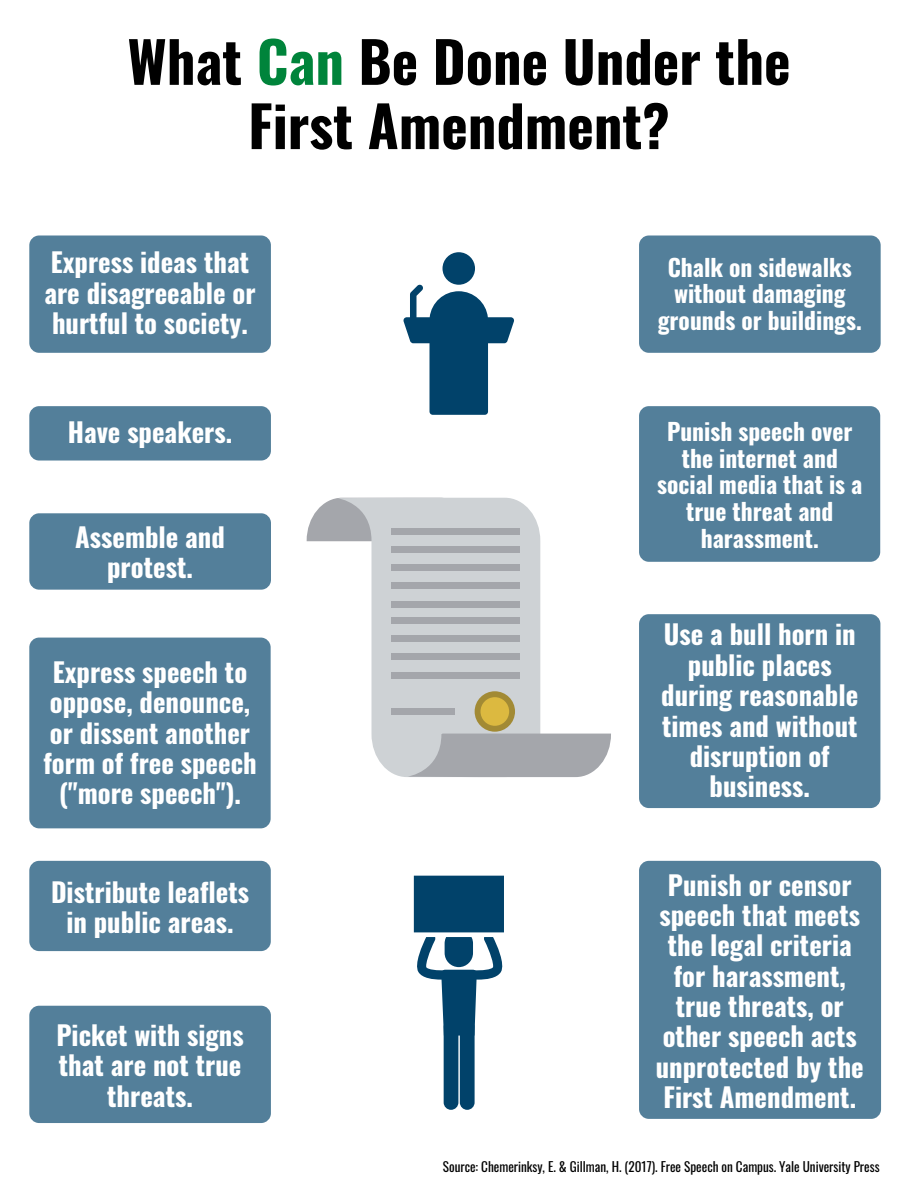
<style>
.page{position:relative;width:918px;height:1188px;background:#fff}
.page>*{position:absolute;margin:0;border:0;box-sizing:border-box;transform-origin:0 0}
.t1{font:700 56.4px/64.2px "Oswald";color:#000;text-align:center}
.t2{font:700 26.7px/30.3px "Oswald";color:#fff;text-align:center}
.t3{font:700 23.55px/26.7px "Oswald";color:#fff;text-align:center}
.t4{font:13.2px "Oswald";color:#000}
.s1{color:#00843b}
</style>
<div class="page">
<svg style="left:307px;top:498px;width:30px;height:43px"></svg>
<svg style="left:337px;top:498px;width:203px;height:279px;fill:#ced2d5"></svg>
<svg style="left:407px;top:734px;width:204px;height:43px"></svg>
<div style="left:391px;top:528px;width:129px;height:7px;background:#a4a6ab"></div>
<div style="left:391px;top:546px;width:129px;height:7px;background:#a4a6ab"></div>
<div style="left:391px;top:564px;width:129px;height:7px;background:#a4a6ab"></div>
<div style="left:391px;top:582px;width:129px;height:7px;background:#a4a6ab"></div>
<div style="left:391px;top:601px;width:129px;height:7px;background:#a4a6ab"></div>
<div style="left:391px;top:617px;width:129px;height:7px;background:#a4a6ab"></div>
<div style="left:391px;top:635px;width:129px;height:7px;background:#a4a6ab"></div>
<div style="left:391px;top:653px;width:129px;height:7px;background:#a4a6ab"></div>
<div style="left:391px;top:672px;width:129px;height:6px;background:#a4a6ab"></div>
<div style="left:391px;top:708px;width:64px;height:7px;background:#a4a6ab"></div>
<div style="left:475px;top:691px;width:40px;height:41px;background:#a28a34;border-radius:50%"></div>
<div style="left:481px;top:697px;width:28px;height:29px;background:#dcb940;border-radius:50%"></div>
<div style="left:29px;top:235px;width:242px;height:118px;background:#537f9a;border-radius:10px"></div>
<div style="left:29px;top:1006px;width:242px;height:117px;background:#537f9a;border-radius:10px"></div>
<div style="left:29px;top:513px;width:242px;height:77px;background:#537f9a;border-radius:10px"></div>
<div style="left:29px;top:861px;width:242px;height:90px;background:#537f9a;border-radius:10px"></div>
<div style="left:639px;top:235px;width:242px;height:118px;background:#537f9a;border-radius:10px"></div>
<div style="left:29px;top:406px;width:242px;height:55px;background:#537f9a;border-radius:10px"></div>
<div style="left:639px;top:614px;width:241px;height:194px;background:#537f9a;border-radius:10px"></div>
<div style="left:29px;top:638px;width:242px;height:190px;background:#537f9a;border-radius:10px"></div>
<div style="left:639px;top:406px;width:241px;height:156px;background:#537f9a;border-radius:10px"></div>
<div style="left:639px;top:861px;width:242px;height:258px;background:#537f9a;border-radius:10px"></div>
<div style="left:460px;top:1020px;width:15px;height:90px;background:#01426a;border-radius:7px"></div>
<div style="left:444px;top:1020px;width:14px;height:90px;background:#01426a;border-radius:7px"></div>
<svg style="left:413px;top:875px;width:91px;height:161px"></svg>
<svg style="left:403px;top:284px;width:111px;height:131px"></svg>
<div style="left:443px;top:252px;width:32px;height:33px;background:#01426a;border-radius:50%"></div>
<h1 class="t1" style="left:127px;top:27px;width:665px">What <span class="s1">Can</span> Be Done Under the<br>First Amendment?</h1>
<p class="t2" style="left:44px;top:246px;width:213px;text-align:left">Express ideas that are disagreeable or hurtful to society.</p>
<p class="t2" style="left:68px;top:416px;width:166px">Have speakers.</p>
<p class="t2" style="left:75px;top:521px;width:151px">Assemble and protest.</p>
<p class="t2" style="left:43px;top:656px;width:215px">Express speech to oppose, denounce, or dissent another form of free speech ("more speech").</p>
<p class="t2" style="left:51px;top:875px;width:200px">Distribute leaflets in public areas.</p>
<p class="t2" style="left:56px;top:1019px;width:189px">Picket with signs that are not true threats.</p>
<p class="t3" style="left:658px;top:253px;width:205px">Chalk on sidewalks without damaging grounds or buildings.</p>
<p class="t3" style="left:657px;top:417px;width:207px">Punish speech over the internet and social media that is a true threat and harassment.</p>
<p class="t2" style="left:661px;top:618px;width:199px">Use a bull horn in public places during reasonable times and without disruption of business.</p>
<p class="t2" style="left:656px;top:868px;width:209px">Punish or censor speech that meets the legal criteria for harassment, true threats, or other speech acts unprotected by the<br>First Amendment.</p>
<p class="t4" style="left:443px;top:1157px;width:438px">Source: Chemerinksy, E. &amp; Gillman, H. (2017). Free Speech on Campus. Yale University Press</p>
</div>
